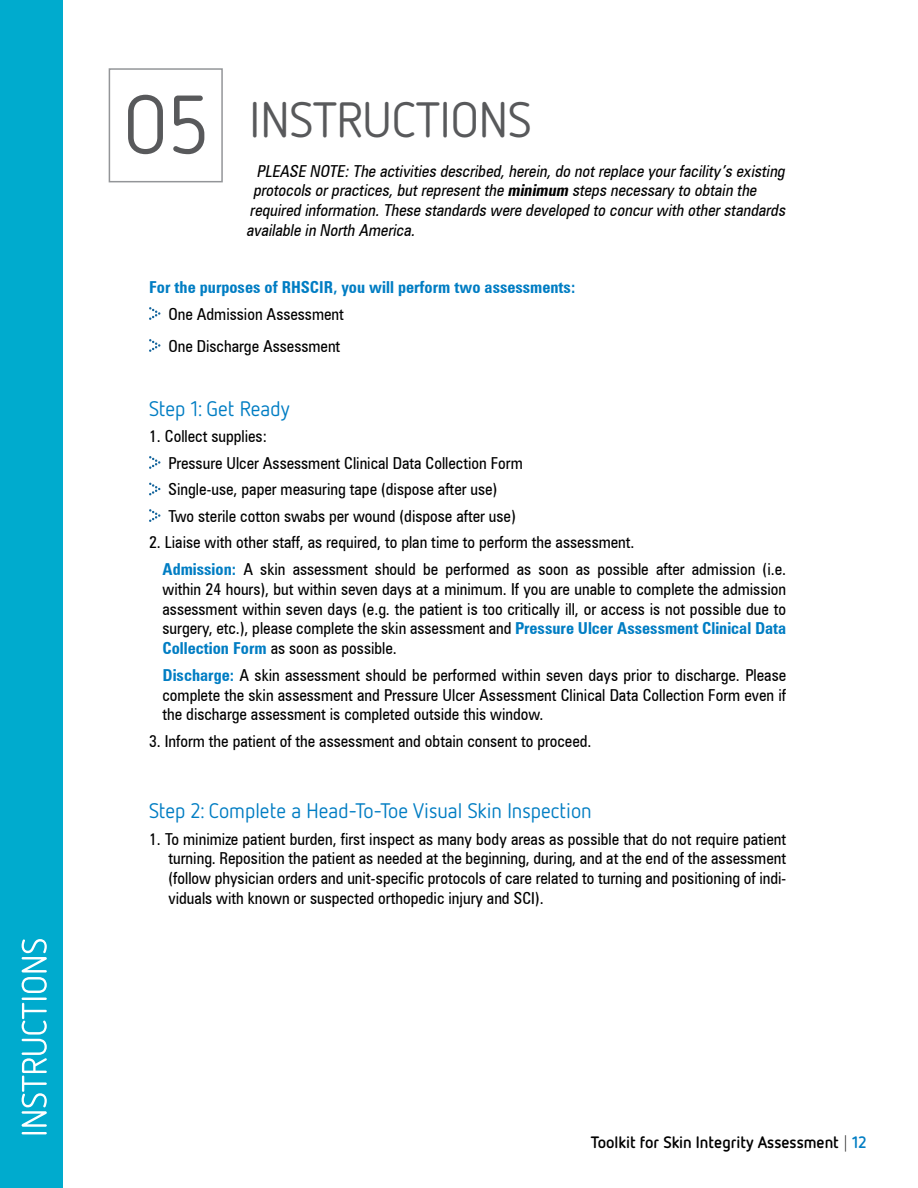
<style>
.page{position:relative;width:918px;height:1188px;background:#fff}
.page>*{position:absolute;margin:0;border:0;box-sizing:border-box;transform-origin:0 0}
.t1{font:49.5px "Netto OT";color:#58595b}
.t2{font:21px "Netto OT";color:#007dc3}
.t3{font:condensed 16.5px/19.8px "Zurich BT";color:#000}
.t4{font:italic condensed 16.5px "Zurich BT";color:#000}
.t5{font:700 condensed 16.5px "Zurich BT";color:#007dc3}
.t6{font:700 16.5px "Netto OT";color:#000}
.s1{font-size:82.5px}
.s2{font-weight:700}
.s3{font-weight:700;color:#007dc3}
.s4{font-weight:300}
.s5{color:#007dc3}
</style>
<div class="page">
<div style="left:0;top:0;width:63px;height:1188px;background:#00abce"></div>
<svg style="left:22px;top:939px;width:25px;height:195px"></svg>
<div style="left:109px;top:68px;width:114px;height:114px;border:2px solid #939598"></div>
<svg style="left:149px;top:307px;width:12px;height:13px"></svg>
<svg style="left:149px;top:339px;width:12px;height:13px"></svg>
<svg style="left:149px;top:456px;width:12px;height:13px"></svg>
<svg style="left:149px;top:482px;width:12px;height:14px"></svg>
<svg style="left:149px;top:509px;width:12px;height:13px"></svg>
<h1 class="t1" style="left:123px;top:89px;width:410px"><span class="s1">05</span> INSTRUCTIONS</h1>
<p class="t4" style="left:257px;top:161px;width:533px">PLEASE NOTE:The activities described,herein,do notreplace yourfacility’s existing</p>
<p class="t4" style="left:253px;top:181px;width:508px">protocols orpractices,butrepresentthe <span class="s2">minimum</span> steps necessary to obtain the</p>
<p class="t4" style="left:250px;top:200px;width:541px">required information.These standards were developed to concurwith otherstandards</p>
<p class="t4" style="left:246px;top:220px;width:174px">available in North America.</p>
<p class="t5" style="left:149px;top:277px;width:428px">For the purposes of RHSCIR, you will perform two assessments:</p>
<p class="t3" style="left:168px;top:298px;width:177px;line-height:32px">One Admission Assessment<br>One Discharge Assessment</p>
<p class="t2" style="left:149px;top:395px;width:142px">Step 1: Get Ready</p>
<p class="t3" style="left:168px;top:423px;width:356px;line-height:26.5px;text-indent:-19px">1. Collect supplies:<br>Pressure Ulcer Assessment Clinical Data Collection Form Single-use, paper measuring tape (dispose after use)<br>Two sterile cotton swabs per wound (dispose after use)</p>
<p class="t3" style="left:163px;top:529px;width:625px;line-height:26.5px;text-indent:-13px">2. Liaise with other staff, as required, to plan time to perform the assessment.<br><span class="s3">Admission:</span> A skin assessment should be performed as soon as possible after admission (i.e.</p>
<p class="t3" style="left:163px;top:579px;width:625px;text-align:justify">within 24 hours), but within seven days at a minimum. If you are unable to complete the admission assessment within seven days (e.g. the patient is too critically ill, or access is not possible due to surgery, etc.), please complete the skin assessment and <span class="s3">Pressure Ulcer Assessment Clinical Data Collection Form</span> as soon as possible.</p>
<p class="t3" style="left:163px;top:665px;width:625px;text-align:justify"><span class="s3">Discharge:</span> A skin assessment should be performed within seven days prior to discharge. Please complete the skin assessment and Pressure Ulcer Assessment Clinical Data Collection Form even if the discharge assessment is completed outside this window.</p>
<p class="t3" style="left:149px;top:731px;width:444px">3. Inform the patient of the assessment and obtain consent to proceed.</p>
<p class="t2" style="left:149px;top:798px;width:444px">Step 2: Complete a Head-To-Toe Visual Skin Inspection</p>
<p class="t3" style="left:169px;top:829px;width:619px;text-align:justify;text-indent:-20px">1. To minimize patient burden, first inspect as many body areas as possible that do not require patient turning. Reposition the patient as needed at the beginning, during, and at the end of the assessment (follow physician orders and unit-specific protocols of care related to turning and positioning of indi&shy;viduals with known or suspected orthopedic injury and SCI).</p>
<p class="t6" style="left:591px;top:1132px;width:277px">Toolkit for Skin Integrity Assessment <span class="s4">|</span> <span class="s5">12</span></p>
</div>
